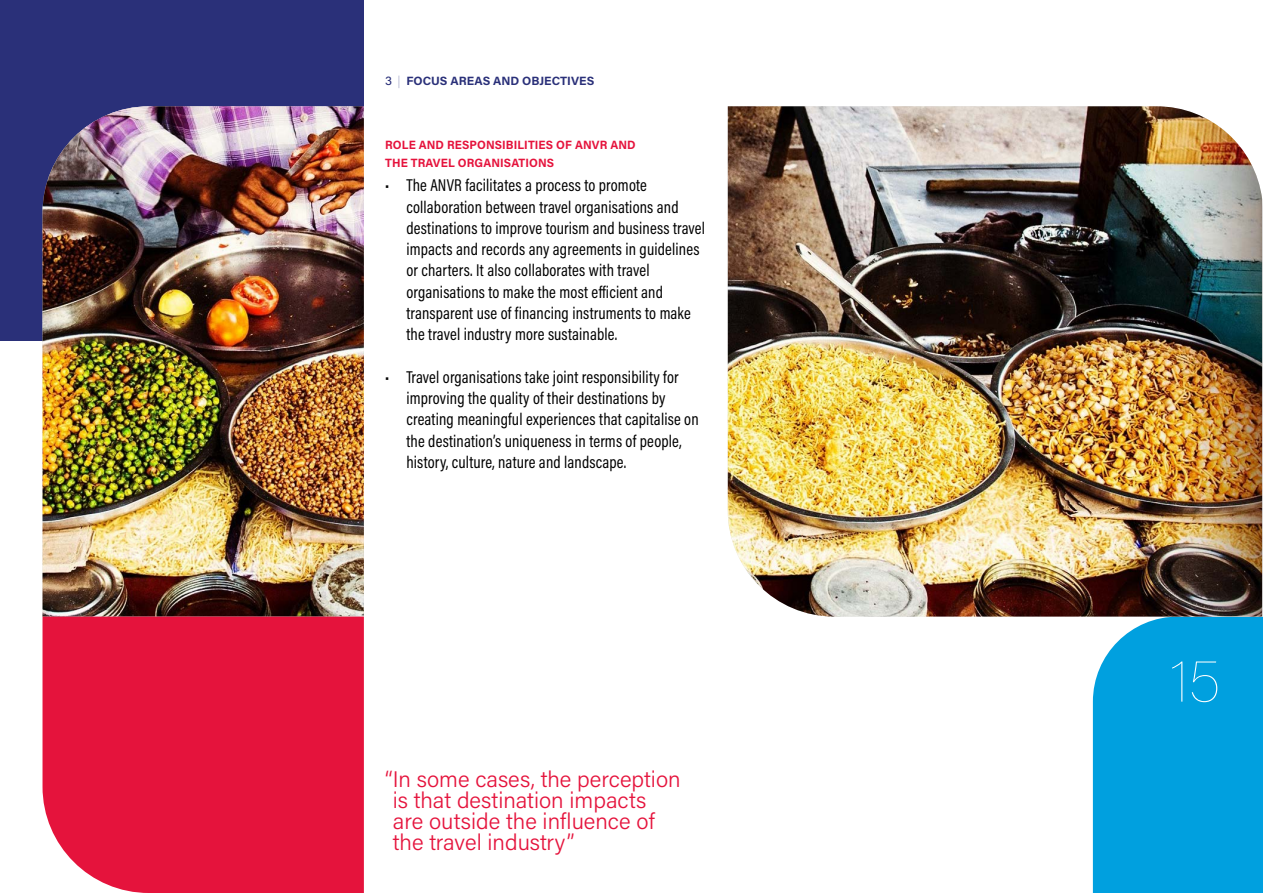
<style>
.page{position:relative;width:1263px;height:893px;background:#fff}
.page>*{position:absolute;margin:0;border:0;box-sizing:border-box;transform-origin:0 0}
.t1{font:100 57px "Acumin Pro";color:#fff}
.t2{font:300 22.5px/21.3px "Acumin Pro";color:#e5133c}
.Plat_opsomming_artikel{font:17.25px/21.3px "Acumin Pro Cond";letter-spacing:.01em;color:#000;scale:.96 1}
.t3{font:700 12px/18.3px "Acumin Pro";letter-spacing:.01em;color:#e5133c;scale:.96 1}
.t4{font:700 12px "Acumin Pro";color:#2a3079}
.s1{font-weight:500}
.s2{font-weight:100}
</style>
<div class="page">
<div style="left:0;top:0;width:364px;height:340px;background:#2a3079"></div>
<img style="left:43px;top:106px;width:321px;height:511px">
<div style="left:1093px;top:617px;width:170px;height:276px;background:#00a0df"></div>
<div style="left:43px;top:617px;width:321px;height:276px;background:#e5133c"></div>
<img style="left:728px;top:106px;width:534px;height:511px">
<p class="t4" style="left:385px;top:72px;width:211px"><span class="s1">3</span> <span class="s2">|</span> FOCUS AREAS AND OBJECTIVES</p>
<p class="t3" style="left:385px;top:135px;width:262px">ROLE AND RESPONSIBILITIES OF ANVR AND<br>THE TRAVEL ORGANISATIONS</p>
<p class="Plat_opsomming_artikel" style="left:406px;top:174px;width:313px;text-indent:-21px">• The ANVR facilitates a process to promote collaboration between travel organisations and destinations to improve tourism and business travel impacts and records any agreements in guidelines or charters. It also collaborates with travel organisations to make the most efficient and transparent use of financing instruments to make the travel industry more sustainable.</p>
<p class="Plat_opsomming_artikel" style="left:406px;top:366px;width:306px;text-indent:-21px">• Travel organisations take joint responsibility for improving the quality of their destinations by creating meaningful experiences that capitalise on the destination’s uniqueness in terms of people, history, culture, nature and landscape.</p>
<p class="t2" style="left:393px;top:767px;width:289px;text-indent:-8px">“In some cases, the perception is that destination impacts are outside the influence of the travel industry”</p>
<p class="t1" style="left:1171px;top:643px;width:51px">15</p>
</div>
